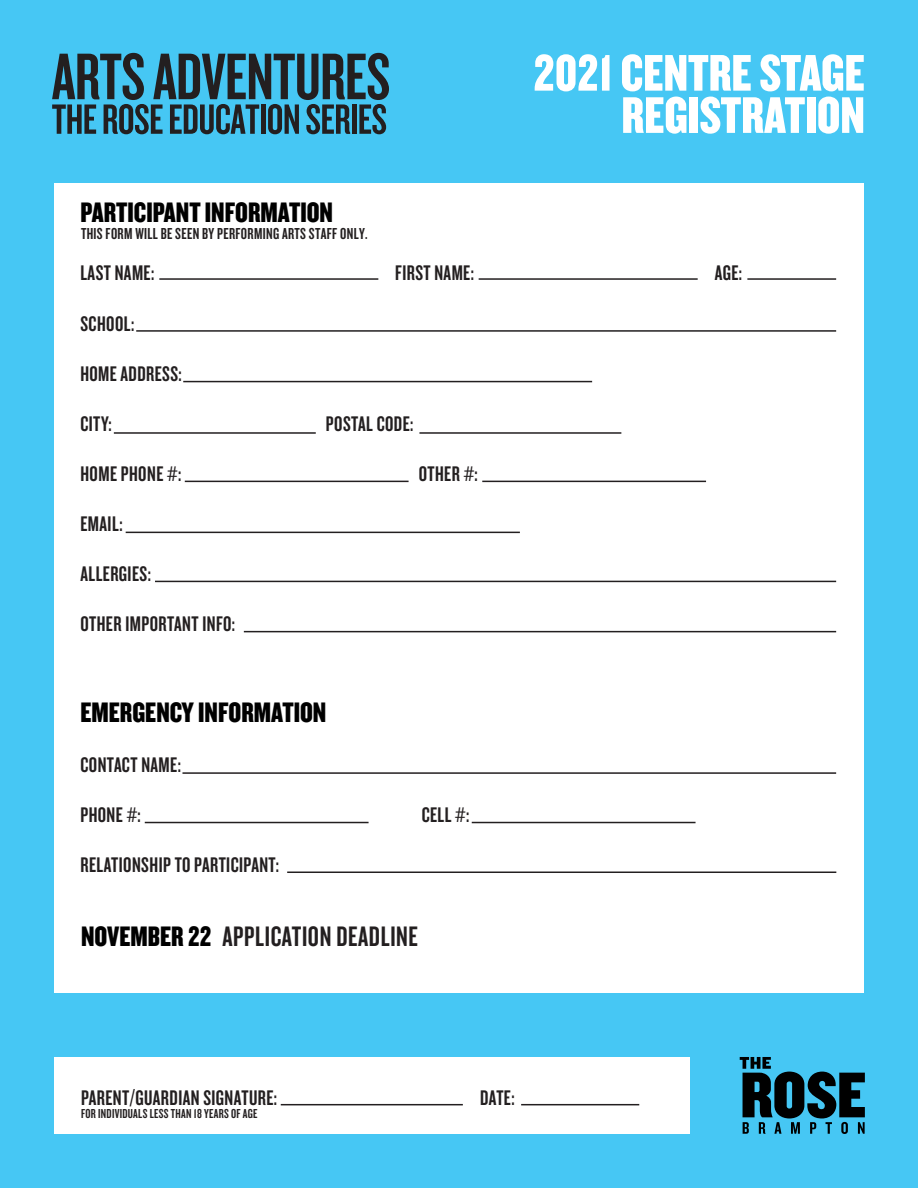
<style>
.page{position:relative;width:918px;height:1188px;background:#46c7f4}
.page>*{position:absolute;margin:0;border:0;box-sizing:border-box;transform-origin:0 0}
.t1{font:53.55px/42.3px "Knockout HTF69 Full Liteweight";color:#fff;text-align:right}
.t2{font:29.25px "Knockout HTF69 Full Liteweight";color:#000}
.t3{font:29.25px "Knockout HTF48 Featherweight";letter-spacing:.02em;color:#231f20}
.t4{font:21.9px "Knockout HTF48 Featherweight";letter-spacing:.02em;color:#231f20}
.t5{font:16.5px "Knockout HTF48 Featherweight";letter-spacing:.02em;color:#231f20}
.t6{font:13.5px "Knockout HTF48 Featherweight";letter-spacing:.02em;color:#231f20}
.s1{font-family:"Knockout HTF69 Full Liteweight";color:#000}
</style>
<div class="page">
<div style="left:54px;top:184px;width:809px;height:809px;background:#fff"></div>
<div style="left:54px;top:1057px;width:635px;height:77px;background:#fff"></div>
<svg style="left:740px;top:1057px;width:125px;height:77px"></svg>
<svg style="left:52px;top:53px;width:337px;height:81px"></svg>
<hr style="left:159px;top:278px;width:219px;height:2px;background:#231f20">
<hr style="left:136px;top:330px;width:700px;height:2px;background:#231f20">
<hr style="left:114px;top:432px;width:202px;height:2px;background:#231f20">
<hr style="left:185px;top:481px;width:224px;height:1px;background:#231f20">
<hr style="left:482px;top:481px;width:224px;height:1px;background:#231f20">
<hr style="left:145px;top:822px;width:224px;height:1px;background:#231f20">
<hr style="left:472px;top:822px;width:224px;height:1px;background:#231f20">
<hr style="left:419px;top:432px;width:202px;height:2px;background:#231f20">
<hr style="left:183px;top:381px;width:409px;height:1px;background:#231f20">
<hr style="left:126px;top:532px;width:394px;height:1px;background:#231f20">
<hr style="left:155px;top:581px;width:681px;height:1px;background:#231f20">
<hr style="left:244px;top:631px;width:592px;height:1px;background:#231f20">
<hr style="left:182px;top:772px;width:654px;height:2px;background:#231f20">
<hr style="left:287px;top:872px;width:549px;height:1px;background:#231f20">
<hr style="left:281px;top:1104px;width:182px;height:1px;background:#231f20">
<hr style="left:521px;top:1104px;width:118px;height:1px;background:#231f20">
<hr style="left:479px;top:278px;width:219px;height:2px;background:#231f20">
<hr style="left:747px;top:278px;width:89px;height:2px;background:#231f20">
<h2 class="t2" style="left:80px;top:197px;width:254px">PARTICIPANT INFORMATION</h2>
<p class="t5" style="left:81px;top:226px;width:288px">THIS FORM WILL BE SEEN BY PERFORMING ARTS STAFF ONLY.</p>
<h1 class="t1" style="left:533px;top:53px;width:333px">2021 CENTRE STAGE<br>REGISTRATION</h1>
<p class="t4" style="left:80px;top:262px;width:75px">LAST NAME:</p>
<p class="t4" style="left:395px;top:262px;width:80px">FIRST NAME:</p>
<p class="t4" style="left:715px;top:262px;width:29px">AGE:</p>
<p class="t4" style="left:80px;top:312px;width:56px">SCHOOL:</p>
<p class="t4" style="left:80px;top:362px;width:103px">HOME ADDRESS:</p>
<p class="t4" style="left:80px;top:413px;width:33px">CITY:</p>
<p class="t4" style="left:326px;top:413px;width:89px">POSTAL CODE:</p>
<p class="t4" style="left:80px;top:463px;width:102px">HOME PHONE #:</p>
<p class="t4" style="left:419px;top:463px;width:61px">OTHER #:</p>
<p class="t4" style="left:80px;top:513px;width:44px">EMAIL:</p>
<p class="t4" style="left:80px;top:563px;width:72px">ALLERGIES:</p>
<p class="t4" style="left:80px;top:613px;width:156px">OTHERIMPORTANT INFO:</p>
<h2 class="t2" style="left:80px;top:697px;width:247px">EMERGENCY INFORMATION</h2>
<p class="t4" style="left:80px;top:753px;width:102px">CONTACT NAME:</p>
<p class="t4" style="left:80px;top:804px;width:62px">PHONE #:</p>
<p class="t4" style="left:422px;top:804px;width:49px">CELL #:</p>
<p class="t4" style="left:80px;top:854px;width:200px">RELATIONSHIP TO PARTICIPANT:</p>
<h2 class="t3" style="left:81px;top:922px;width:338px"><span class="s1">NOVEMBER 22</span> APPLICATION DEADLINE</h2>
<p class="t4" style="left:81px;top:1087px;width:198px">PARENT/GUARDIAN SIGNATURE:</p>
<p class="t4" style="left:480px;top:1087px;width:36px">DATE:</p>
<p class="t6" style="left:81px;top:1107px;width:178px">FOR INDIVIDUALS LESS THAN 18 YEARS OF AGE</p>
</div>
